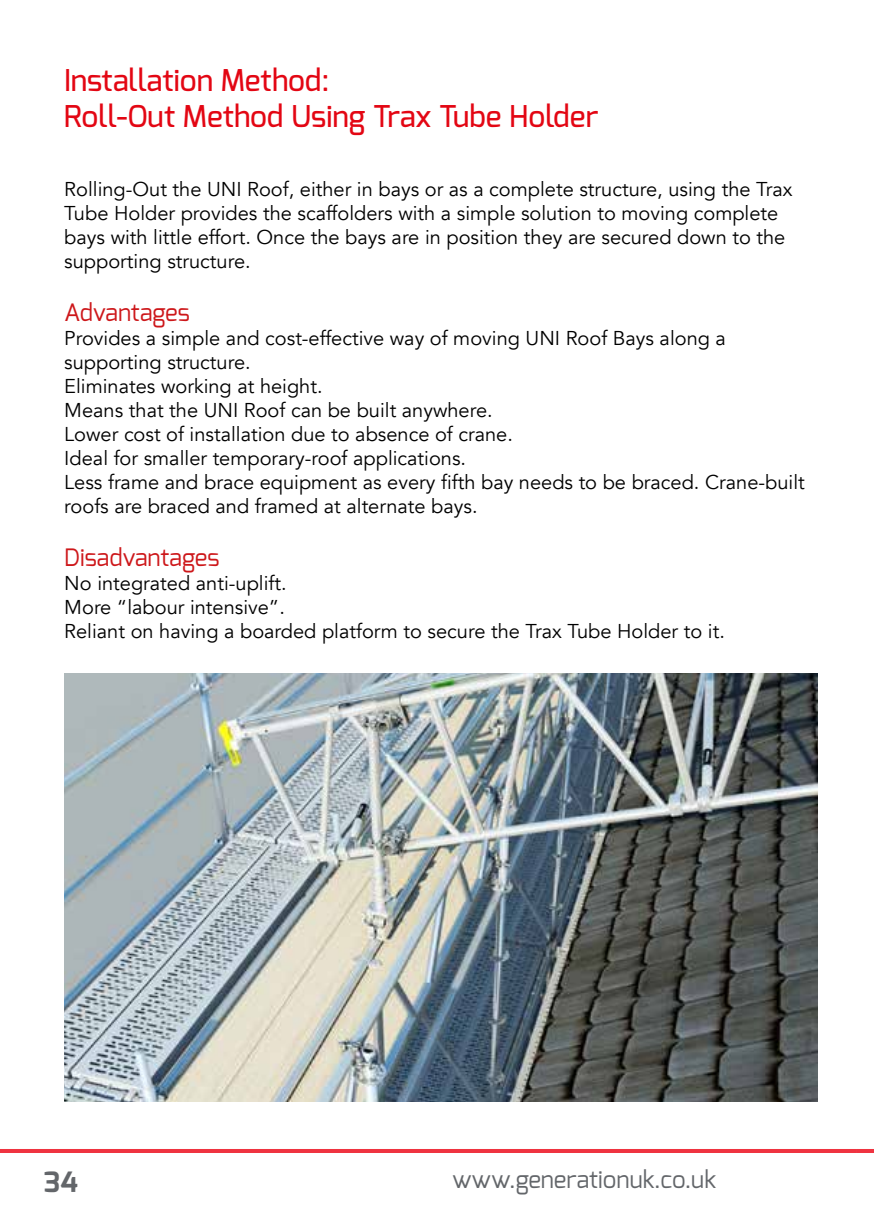
<style>
.page{position:relative;width:874px;height:1225px;background:#fff}
.page>*{position:absolute;margin:0;border:0;box-sizing:border-box;transform-origin:0 0}
.t1{font:500 30px/36px "Exo";color:#e30613}
.t2{font:700 28px "Exo";color:#63666a}
.t3{font:24px "Exo";color:#cd171a}
.t4{font:24px "Exo";color:#63666a}
.t5{font:20px/24px "Avenir";color:#000}
</style>
<div class="page">
<hr style="left:0;top:1149px;width:856px;height:4px;background:#ef3340">
<hr style="left:856px;top:1149px;width:17px;height:4px;background:#ef3340">
<img style="left:64px;top:674px;width:752px;height:427px">
<h1 class="t1" style="left:64px;top:62px;width:535px">Installation Method:<br>Roll-Out Method Using Trax Tube Holder</h1>
<p class="t5" style="left:64px;top:178px;width:729px">Rolling-Out the UNI Roof, either in bays or as a complete structure, using the Trax Tube Holder provides the scaffolders with a simple solution to moving complete bays with little effort. Once the bays are in position they are secured down to the supporting structure.</p>
<p class="t3" style="left:64px;top:297px;width:127px">Advantages</p>
<p class="t5" style="left:64px;top:326px;width:741px">Provides a simple and cost-effective way of moving UNI Roof Bays along a supporting structure.<br>Eliminates working at height.<br>Means that the UNI Roof can be built anywhere.<br>Lower cost of installation due to absence of crane.<br>Ideal for smaller temporary-roof applications.<br>Less frame and brace equipment as every fifth bay needs to be braced. Crane-built roofs are braced and framed at alternate bays.</p>
<p class="t3" style="left:64px;top:542px;width:157px">Disadvantages</p>
<p class="t5" style="left:64px;top:571px;width:661px">No integrated anti-uplift.<br>More “labour intensive”.<br>Reliant on having a boarded platform to secure the Trax Tube Holder to it.</p>
<h2 class="t2" style="left:44px;top:1164px;width:35px">34</h2>
<p class="t4" style="left:452px;top:1164px;width:265px">www.generationuk.co.uk</p>
</div>
